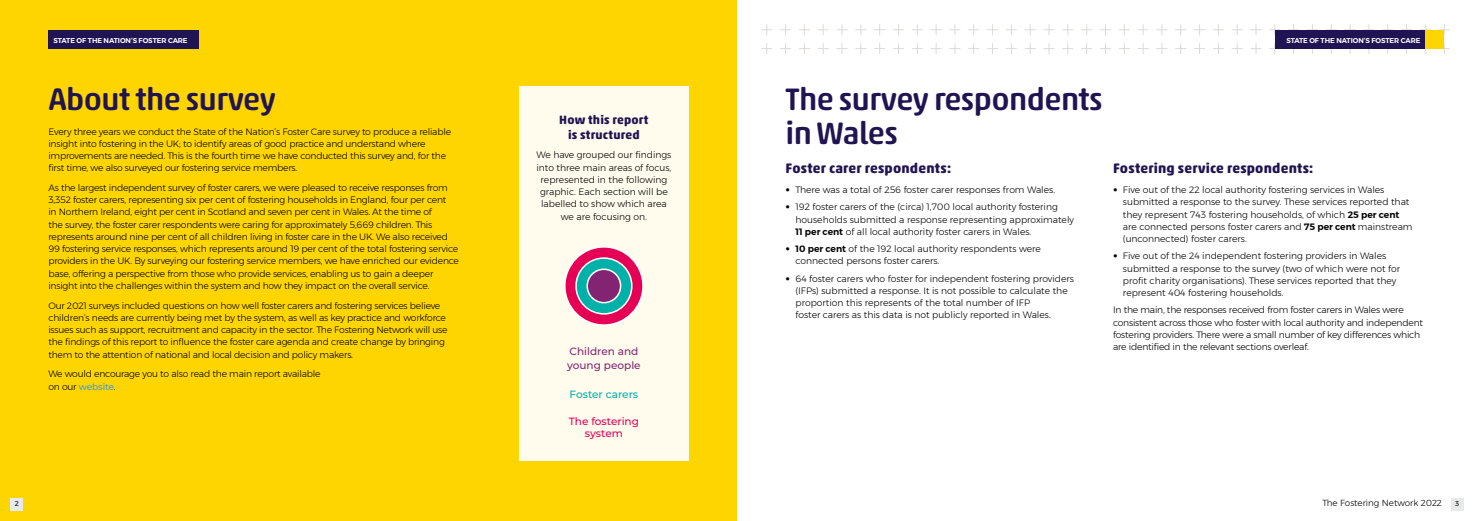
<style>
.page{position:relative;width:1474px;height:521px;background:#fff}
.page>*{position:absolute;margin:0;border:0;box-sizing:border-box;transform-origin:0 0}
.t1{font:500 31.5px/33.2px "Akko Rounded Pro";letter-spacing:-.02em;color:#211452}
.t2{font:700 14px "Akko Rounded Pro";letter-spacing:.015em;color:#211452}
.t3{font:700 12.25px/14.9px "Akko Rounded Pro";letter-spacing:.015em;color:#211452;text-align:center}
.t4{font:500 10.5px/14px "Montserrat";color:#832472}
.t5{font:500 10.5px/12.2px "Montserrat";color:#e50056;text-align:center}
.t6{font:500 10.5px "Montserrat";color:#00b1aa}
.t7{font:300 9.19px/12.2px "Montserrat";letter-spacing:-.02em;color:#000}
.t8{font:300 9.19px/12.2px "Montserrat";color:#000}
.t9{font:300 8.75px "Montserrat";color:#000}
.t10{font:600 7px "Montserrat";letter-spacing:-.01em;color:#fff}
.t11{font:7px "Montserrat";color:#000}
.s1{font-weight:500;color:#449dd7}
.s2{font-family:"Akko Rounded Pro";font-weight:500}
.s3{font-weight:600}
</style>
<div class="page">
<svg style="left:761px;top:25px;width:11px;height:10px"></svg>
<svg style="left:780px;top:25px;width:10px;height:10px"></svg>
<svg style="left:799px;top:25px;width:10px;height:10px"></svg>
<svg style="left:818px;top:25px;width:10px;height:10px"></svg>
<svg style="left:836px;top:25px;width:11px;height:10px"></svg>
<svg style="left:855px;top:25px;width:11px;height:10px"></svg>
<svg style="left:874px;top:25px;width:10px;height:10px"></svg>
<svg style="left:893px;top:25px;width:10px;height:10px"></svg>
<svg style="left:912px;top:25px;width:10px;height:10px"></svg>
<svg style="left:931px;top:25px;width:10px;height:10px"></svg>
<svg style="left:949px;top:25px;width:11px;height:10px"></svg>
<svg style="left:968px;top:25px;width:10px;height:10px"></svg>
<svg style="left:987px;top:25px;width:10px;height:10px"></svg>
<svg style="left:1006px;top:25px;width:10px;height:10px"></svg>
<svg style="left:1025px;top:25px;width:10px;height:10px"></svg>
<svg style="left:1043px;top:25px;width:11px;height:10px"></svg>
<svg style="left:1062px;top:25px;width:11px;height:10px"></svg>
<svg style="left:1081px;top:25px;width:10px;height:10px"></svg>
<svg style="left:1100px;top:25px;width:10px;height:10px"></svg>
<svg style="left:1119px;top:25px;width:10px;height:10px"></svg>
<svg style="left:1137px;top:25px;width:11px;height:10px"></svg>
<svg style="left:1156px;top:25px;width:11px;height:10px"></svg>
<svg style="left:1175px;top:25px;width:10px;height:10px"></svg>
<svg style="left:1194px;top:25px;width:10px;height:10px"></svg>
<svg style="left:1213px;top:25px;width:10px;height:10px"></svg>
<svg style="left:1232px;top:25px;width:10px;height:10px"></svg>
<svg style="left:1250px;top:25px;width:11px;height:10px"></svg>
<svg style="left:1269px;top:25px;width:10px;height:6px"></svg>
<svg style="left:1288px;top:25px;width:10px;height:5px"></svg>
<svg style="left:1307px;top:25px;width:10px;height:5px"></svg>
<svg style="left:1326px;top:25px;width:10px;height:5px"></svg>
<svg style="left:1344px;top:25px;width:11px;height:5px"></svg>
<svg style="left:1363px;top:25px;width:10px;height:5px"></svg>
<svg style="left:1382px;top:25px;width:10px;height:5px"></svg>
<svg style="left:1401px;top:25px;width:10px;height:5px"></svg>
<svg style="left:1420px;top:25px;width:10px;height:5px"></svg>
<svg style="left:1439px;top:25px;width:10px;height:10px"></svg>
<svg style="left:761px;top:43px;width:11px;height:11px"></svg>
<svg style="left:780px;top:43px;width:10px;height:11px"></svg>
<svg style="left:799px;top:43px;width:10px;height:11px"></svg>
<svg style="left:818px;top:43px;width:10px;height:11px"></svg>
<svg style="left:836px;top:43px;width:11px;height:11px"></svg>
<svg style="left:855px;top:43px;width:11px;height:11px"></svg>
<svg style="left:874px;top:43px;width:10px;height:11px"></svg>
<svg style="left:893px;top:43px;width:10px;height:11px"></svg>
<svg style="left:912px;top:43px;width:10px;height:11px"></svg>
<svg style="left:931px;top:43px;width:10px;height:11px"></svg>
<svg style="left:949px;top:43px;width:11px;height:11px"></svg>
<svg style="left:968px;top:43px;width:10px;height:11px"></svg>
<svg style="left:987px;top:43px;width:10px;height:11px"></svg>
<svg style="left:1006px;top:43px;width:10px;height:11px"></svg>
<svg style="left:1025px;top:43px;width:10px;height:11px"></svg>
<svg style="left:1043px;top:43px;width:11px;height:11px"></svg>
<svg style="left:1062px;top:43px;width:11px;height:11px"></svg>
<svg style="left:1081px;top:43px;width:10px;height:11px"></svg>
<svg style="left:1100px;top:43px;width:10px;height:11px"></svg>
<svg style="left:1119px;top:43px;width:10px;height:11px"></svg>
<svg style="left:1137px;top:43px;width:11px;height:11px"></svg>
<svg style="left:1156px;top:43px;width:11px;height:11px"></svg>
<svg style="left:1175px;top:43px;width:10px;height:11px"></svg>
<svg style="left:1194px;top:43px;width:10px;height:11px"></svg>
<svg style="left:1213px;top:43px;width:10px;height:11px"></svg>
<svg style="left:1231px;top:43px;width:11px;height:11px"></svg>
<svg style="left:1250px;top:43px;width:11px;height:11px"></svg>
<svg style="left:1269px;top:48px;width:7px;height:6px"></svg>
<svg style="left:1443px;top:43px;width:6px;height:11px"></svg>
<div style="left:0;top:0;width:737px;height:521px;background:#ffd500"></div>
<div style="left:519px;top:87px;width:169px;height:374px;background:#fffbed"></div>
<div style="left:565px;top:247px;width:78px;height:78px;background:#e50056;border-radius:50%"></div>
<div style="left:564px;top:246px;width:79px;height:80px;border:2px solid #fff;border-radius:50%"></div>
<div style="left:576px;top:258px;width:56px;height:56px;background:#00b1aa;border-radius:50%"></div>
<div style="left:575px;top:257px;width:57px;height:58px;border:2px solid #fff;border-radius:50%"></div>
<div style="left:587px;top:269px;width:33px;height:34px;background:#832472;border-radius:50%"></div>
<div style="left:586px;top:268px;width:35px;height:35px;border:2px solid #fff;border-radius:50%"></div>
<div style="left:1274px;top:30px;width:151px;height:19px;background:#211452"></div>
<div style="left:1425px;top:30px;width:19px;height:19px;background:#ffd500"></div>
<div style="left:1450px;top:498px;width:13px;height:12px;background:#e7e9eb"></div>
<div style="left:11px;top:498px;width:12px;height:12px;background:#e7e9eb"></div>
<div style="left:49px;top:30px;width:150px;height:19px;background:#211452"></div>
<p class="t10" style="left:54px;top:35px;width:136px">STATE OF THE NATION’S FOSTER CARE</p>
<h1 class="t1" style="left:48px;top:82px;width:229px">About the survey</h1>
<p class="t7" style="left:48px;top:125px;width:404px">Every three years we conduct the State of the Nation’s Foster Care survey to produce a reliable insight into fostering in the UK; to identify areas of good practice and understand where improvements are needed. This is the fourth time we have conducted this survey and, for the first time, we also surveyed our fostering service members.</p>
<p class="t7" style="left:48px;top:181px;width:412px">As the largest independent survey of foster carers, we were pleased to receive responses from 3,352 foster carers, representing six per cent of fostering households in England, four per cent<br>in Northern Ireland, eight per cent in Scotland and seven per cent in Wales. At the time of<br>the survey, the foster carer respondents were caring for approximately 5,669 children. This represents around nine per cent of all children living in foster care in the UK. We also received 99 fostering service responses, which represents around 19 per cent of the total fostering service providers in the UK. By surveying our fostering service members, we have enriched our evidence base, offering a perspective from those who provide services, enabling us to gain a deeper insight into the challenges within the system and how they impact on the overall service.</p>
<p class="t7" style="left:48px;top:299px;width:401px">Our 2021 surveys included questions on how well foster carers and fostering services believe children’s needs are currently being met by the system, as well as key practice and workforce issues such as support, recruitment and capacity in the sector. The Fostering Network will use the findings of this report to influence the foster care agenda and create change by bringing them to the attention of national and local decision and policy makers.</p>
<p class="t7" style="left:48px;top:368px;width:274px">We would encourage you to also read the main report available on our <span class="s1">website</span>.</p>
<h3 class="t3" style="left:559px;top:112px;width:91px">How this report is structured</h3>
<p class="t8" style="left:536px;top:149px;width:136px;text-align:center">We have grouped our findings into three main areas of focus, represented in the following graphic. Each section will be labelled to show which area we are focusing on.</p>
<p class="t4" style="left:567px;top:344px;width:75px">Children and young people</p>
<p class="t6" style="left:569px;top:387px;width:70px">Foster carers</p>
<p class="t5" style="left:568px;top:414px;width:72px">The fostering system</p>
<p class="t10" style="left:1286px;top:35px;width:136px">STATE OF THE NATION’S FOSTER CARE</p>
<h1 class="t1" style="left:785px;top:83px;width:319px">The survey respondents in Wales</h1>
<h2 class="t2" style="left:785px;top:160px;width:167px">Foster carer respondents:</h2>
<p class="t8" style="left:785px;top:184px;width:271px"><span class="s2">•</span> There was a total of 256 foster carer responses from Wales.</p>
<p class="t8" style="left:795px;top:201px;width:280px;text-indent:-10px"><span class="s2">•</span> 192 foster carers of the (circa) 1,700 local authority fostering households submitted a response representing approximately<br><span class="s3">11 per cent</span> of all local authority foster carers in Wales.</p>
<p class="t8" style="left:795px;top:243px;width:247px;text-indent:-10px"><span class="s2">•</span> <span class="s3">10 per cent</span> of the 192 local authority respondents were connected persons foster carers.</p>
<p class="t8" style="left:795px;top:272px;width:280px;text-indent:-10px"><span class="s2">•</span> 64 foster carers who foster for independent fostering providers (IFPs) submitted a response. It is not possible to calculate the proportion this represents of the total number of IFP<br>foster carers as this data is not publicly reported in Wales.</p>
<h2 class="t2" style="left:1113px;top:160px;width:202px">Fostering service respondents:</h2>
<p class="t8" style="left:1122px;top:184px;width:291px;text-indent:-10px"><span class="s2">•</span> Five out of the 22 local authority fostering services in Wales submitted a response to the survey. These services reported that they represent 743 fostering households, of which <span class="s3">25 per cent </span>are connected persons foster carers and <span class="s3">75 per cent</span> mainstream (unconnected) foster carers.</p>
<p class="t8" style="left:1122px;top:250px;width:279px;text-indent:-10px"><span class="s2">•</span> Five out of the 24 independent fostering providers in Wales submitted a response to the survey (two of which were not for profit charity organisations). These services reported that they represent 404 fostering households.</p>
<p class="t7" style="left:1113px;top:304px;width:311px">In the main, the responses received from foster carers in Wales were consistent across those who foster with local authority and independent fostering providers. There were a small number of key differences which are identified in the relevant sections overleaf.</p>
<p class="t11" style="left:15px;top:498px;width:6px">2</p>
<p class="t9" style="left:1322px;top:496px;width:121px">The Fostering Network 2022</p>
<p class="t11" style="left:1454px;top:498px;width:6px">3</p>
</div>
